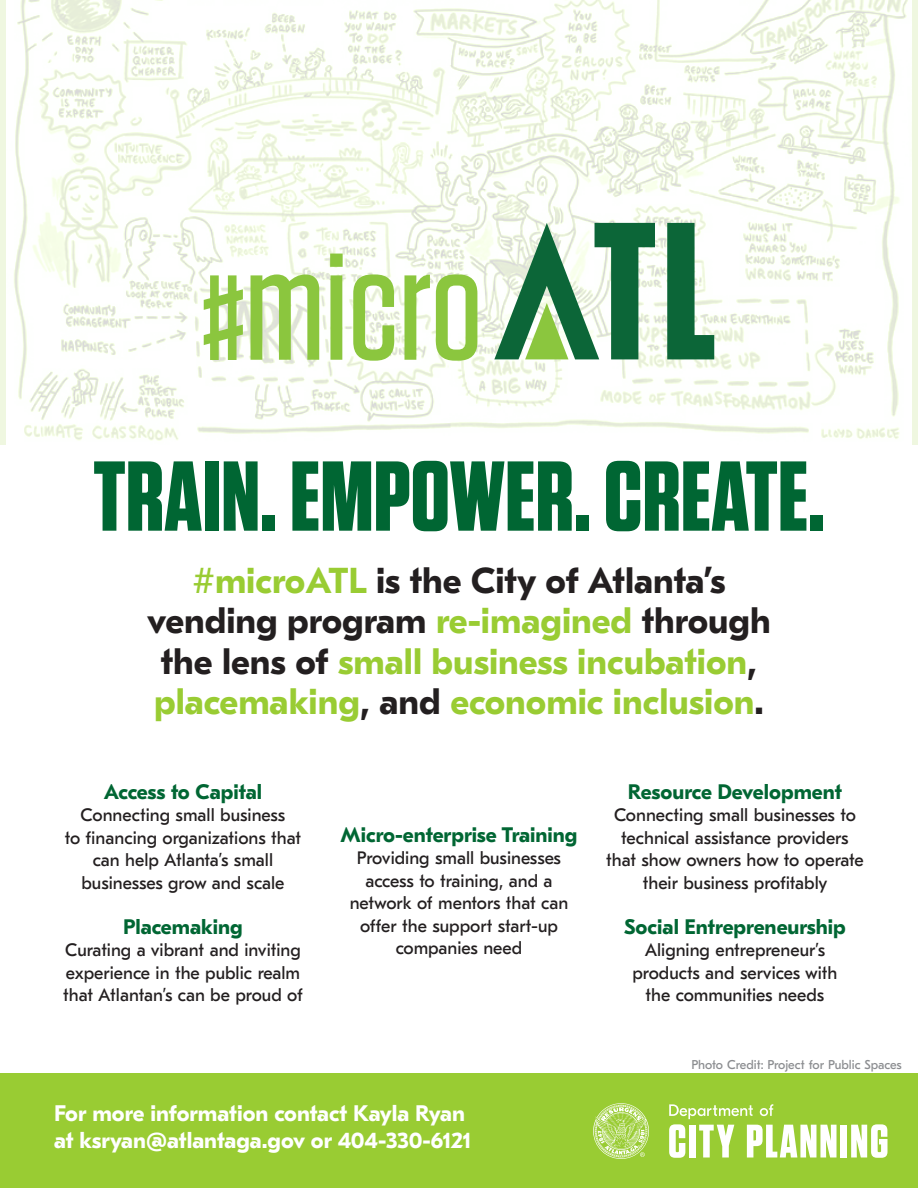
<style>
.page{position:relative;width:918px;height:1188px;background:#fff}
.page>*{position:absolute;margin:0;border:0;box-sizing:border-box;transform-origin:0 0}
.t1{font:700 99px "Tungsten";color:#063}
.t2{font:700 36px/40.5px "GT Eesti Text";color:#9c3;text-align:center}
.t3{font:700 22.5px/27px "GT Eesti Text";color:#fff}
.t4{font:700 21px "GT Eesti Text";color:#063}
.t5{font:18px/22.5px "GT Eesti Text";color:#231f20;text-align:center}
.t6{font:12.75px "GT Eesti Text";color:#8b8d90}
.s1{color:#231f20}
</style>
<div class="page">
<div style="left:0;top:1074px;width:918px;height:114px;background:#9c3"></div>
<img style="left:14px;top:0;width:894px;height:441px">
<svg style="left:494px;top:223px;width:161px;height:136px"></svg>
<svg style="left:667px;top:223px;width:47px;height:136px"></svg>
<svg style="left:204px;top:275px;width:39px;height:85px"></svg>
<svg style="left:251px;top:274px;width:68px;height:86px"></svg>
<svg style="left:330px;top:254px;width:13px;height:106px"></svg>
<svg style="left:353px;top:274px;width:41px;height:87px"></svg>
<svg style="left:404px;top:275px;width:26px;height:85px"></svg>
<svg style="left:436px;top:274px;width:41px;height:87px"></svg>
<svg style="left:593px;top:1103px;width:56px;height:56px"></svg>
<svg style="left:669px;top:1104px;width:168px;height:54px"></svg>
<div style="left:841px;top:1125px;width:6px;height:33px;background:#fff"></div>
<svg style="left:851px;top:1124px;width:37px;height:34px"></svg>
<p class="t1" style="left:93px;top:443px;width:733px">TRAIN. EMPOWER. CREATE.</p>
<p class="t2" style="left:147px;top:561px;width:625px">#microATL <span class="s1">is the City of Atlanta’s vending program</span> re-imagined <span class="s1">through the lens of</span> small business incubation<span class="s1">, </span>placemaking<span class="s1">, and</span> economic inclusion<span class="s1">.</span></p>
<p class="t4" style="left:104px;top:780px;width:160px">Access to Capital</p>
<p class="t5" style="left:65px;top:804px;width:238px">Connecting small business<br>to financing organizations that can help Atlanta’s small businesses grow and scale</p>
<p class="t4" style="left:123px;top:915px;width:121px">Placemaking</p>
<p class="t5" style="left:63px;top:939px;width:241px;text-align:left">Curating a vibrant and inviting experience in the public realm that Atlantan’s can be proud of</p>
<p class="t4" style="left:340px;top:823px;width:239px">Micro-enterprise Training</p>
<p class="t5" style="left:350px;top:847px;width:220px">Providing small businesses access to training, and a network of mentors that can offer the support start-up companies need</p>
<p class="t3" style="left:54px;top:1100px;width:419px">For more information contact Kayla Ryan at ksryan@atlantaga.gov or 404-330-6121</p>
<p class="t4" style="left:628px;top:780px;width:216px">Resource Development</p>
<p class="t5" style="left:606px;top:804px;width:259px">Connecting small businesses to technical assistance providers that show owners how to operate their business profitably</p>
<p class="t4" style="left:624px;top:915px;width:223px">Social Entrepreneurship</p>
<p class="t5" style="left:632px;top:939px;width:207px">Aligning entrepreneur’s products and services with the communities needs</p>
<p class="t6" style="left:692px;top:1057px;width:212px">Photo Credit: Project for Public Spaces</p>
</div>
